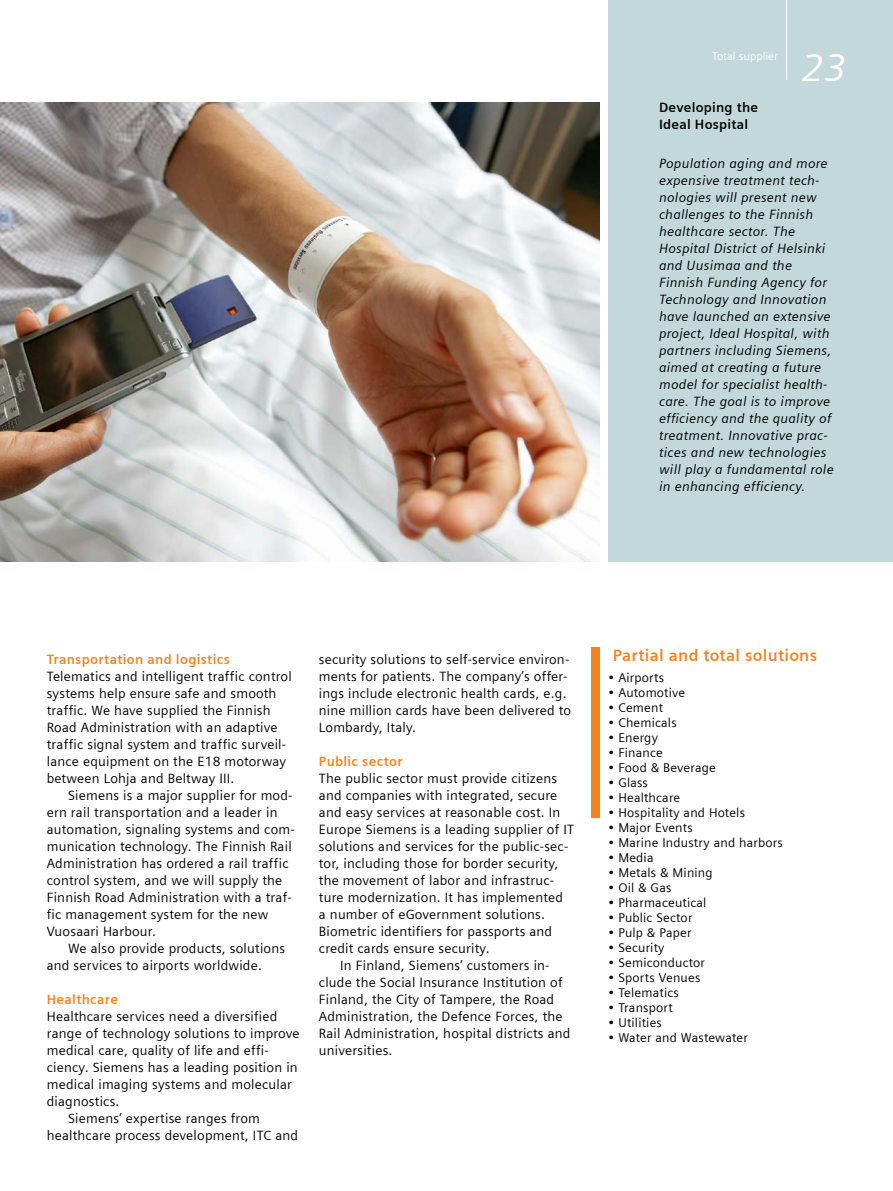
<style>
.page{position:relative;width:893px;height:1191px;background:#fff}
.page>*{position:absolute;margin:0;border:0;box-sizing:border-box;transform-origin:0 0}
.t1{font:italic 39px "Siemens Sans";color:#fff}
.Highlight_otsikko{font:700 16.5px "Siemens Sans";letter-spacing:.015em;color:#f5821f}
.Leipis_-_nbsp{font:13.5px/17px "Siemens Sans";letter-spacing:.015em;color:#000}
.Leipis_-_sis{font:13.5px/17px "Siemens Sans";letter-spacing:.015em;color:#000}
.Laatikko-leipis{font:italic 13.5px/17px "Siemens Sans";letter-spacing:.015em;color:#000}
.Väliotsikko{font:700 13.5px "Siemens Sans";letter-spacing:.025em;color:#f5821f}
.Laatikko-otsikko{font:700 13.5px/17px "Siemens Sans";letter-spacing:.015em;color:#000}
.Bullero{font:12.75px "Siemens Sans";letter-spacing:.015em;color:#000}
.Highlight_otsikko-2{font:12.75px "Siemens Sans";letter-spacing:.015em;color:#000}
.t2{font:11.25px "Siemens Sans";color:#fff}
</style>
<div class="page">
<div style="left:608px;top:0;width:285px;height:561px;background:#c2d8da"></div>
<hr style="left:786px;top:0;width:1px;height:80px;background:#fff">
<img style="left:0;top:102px;width:600px;height:459px">
<div style="left:591px;top:647px;width:9px;height:170px;background:#f5821f"></div>
<p class="t2" style="left:712px;top:49px;width:68px">Total supplier</p>
<p class="t1" style="left:801px;top:45px;width:46px">23</p>
<p class="Laatikko-otsikko" style="left:659px;top:99px;width:101px">Developing the<br>Ideal Hospital</p>
<p class="Laatikko-leipis" style="left:659px;top:155px;width:176px">Population aging and more expensive treatment tech&shy;nologies will present new challenges to the Finnish healthcare sector. The<br>Hospital District of Helsinki and Uusimaa and the<br>Finnish Funding Agency for<br>Technology and Innovation have launched an extensive project, Ideal Hospital, with partners including Siemens, aimed at creating a future model for specialist health&shy;care. The goal is to improve efficiency and the quality of treatment. Innovative prac&shy;tices and new technologies will play a fundamental role in enhancing efficiency.</p>
<p class="Väliotsikko" style="left:47px;top:651px;width:185px">Transportation and logistics</p>
<p class="Leipis_-_nbsp" style="left:47px;top:667px;width:246px">Telematics and intelligent traffic control systems help ensure safe and smooth traffic. We have supplied the Finnish Road Administration with an adaptive traffic signal system and traffic surveil&shy;lance equipment on the E18 motorway between Lohja and Beltway III.</p>
<p class="Leipis_-_sis" style="left:47px;top:786px;width:249px;text-indent:21px">Siemens is a major supplier for mod&shy;ern rail transportation and a leader in automation, signaling systems and com&shy;munication technology. The Finnish Rail Administration has ordered a rail traffic control system, and we will supply the Finnish Road Administration with a traf&shy;fic management system for the new Vuosaari Harbour.</p>
<p class="Leipis_-_sis" style="left:47px;top:939px;width:240px;text-indent:21px">We also provide products, solutions and services to airports worldwide.</p>
<p class="Väliotsikko" style="left:47px;top:991px;width:73px">Healthcare</p>
<p class="Leipis_-_nbsp" style="left:47px;top:1007px;width:254px">Healthcare services need a diversified range of technology solutions to improve medical care, quality of life and effi&shy;ciency. Siemens has a leading position in medical imaging systems and molecular diagnostics.</p>
<p class="Leipis_-_sis" style="left:47px;top:1109px;width:253px;text-indent:21px">Siemens’ expertise ranges from healthcare process development, ITC and</p>
<p class="Leipis_-_sis" style="left:319px;top:650px;width:254px">security solutions to self-service environ&shy;ments for patients. The company’s offer&shy;ings include electronic health cards, e.g. nine million cards have been delivered to Lombardy, Italy.</p>
<p class="Väliotsikko" style="left:319px;top:753px;width:85px">Public sector</p>
<p class="Leipis_-_nbsp" style="left:319px;top:769px;width:257px">The public sector must provide citizens and companies with integrated, secure and easy services at reasonable cost. In Europe Siemens is a leading supplier of IT solutions and services for the public-sec&shy;tor, including those for border security, the movement of labor and infrastruc&shy;ture modernization. It has implemented<br>a number of eGovernment solutions.<br>Biometric identifiers for passports and credit cards ensure security.</p>
<p class="Leipis_-_sis" style="left:319px;top:956px;width:253px;text-indent:21px">In Finland, Siemens’ customers in&shy;clude the Social Insurance Institution of Finland, the City of Tampere, the Road Administration, the Defence Forces, the Rail Administration, hospital districts and universities.</p>
<p class="Highlight_otsikko" style="left:613px;top:646px;width:206px">Partial and total solutions</p>
<p class="Highlight_otsikko-2" style="left:608px;top:671px;width:58px">• Airports</p>
<p class="Bullero" style="left:608px;top:686px;width:79px">• Automotive</p>
<p class="Bullero" style="left:608px;top:701px;width:57px">• Cement</p>
<p class="Bullero" style="left:608px;top:716px;width:70px">• Chemicals</p>
<p class="Bullero" style="left:608px;top:731px;width:51px">• Energy</p>
<p class="Bullero" style="left:608px;top:746px;width:56px">• Finance</p>
<p class="Bullero" style="left:608px;top:761px;width:109px">• Food &amp; Beverage</p>
<p class="Bullero" style="left:608px;top:776px;width:41px">• Glass</p>
<p class="Bullero" style="left:608px;top:791px;width:74px">• Healthcare</p>
<p class="Bullero" style="left:608px;top:806px;width:138px">• Hospitality and Hotels</p>
<p class="Bullero" style="left:608px;top:821px;width:86px">• Major Events</p>
<p class="Bullero" style="left:608px;top:836px;width:176px">• Marine Industry and harbors</p>
<p class="Bullero" style="left:608px;top:851px;width:47px">• Media</p>
<p class="Bullero" style="left:608px;top:866px;width:106px">• Metals &amp; Mining</p>
<p class="Bullero" style="left:608px;top:881px;width:65px">• Oil &amp; Gas</p>
<p class="Bullero" style="left:608px;top:896px;width:100px">• Pharmaceutical</p>
<p class="Bullero" style="left:608px;top:911px;width:86px">• Public Sector</p>
<p class="Bullero" style="left:608px;top:926px;width:85px">• Pulp &amp; Paper</p>
<p class="Bullero" style="left:608px;top:941px;width:58px">• Security</p>
<p class="Bullero" style="left:608px;top:956px;width:98px">• Semiconductor</p>
<p class="Bullero" style="left:608px;top:971px;width:94px">• Sports Venues</p>
<p class="Bullero" style="left:608px;top:986px;width:72px">• Telematics</p>
<p class="Bullero" style="left:608px;top:1001px;width:66px">• Transport</p>
<p class="Bullero" style="left:608px;top:1016px;width:55px">• Utilities</p>
<p class="Bullero" style="left:608px;top:1031px;width:141px">• Water and Wastewater</p>
</div>
